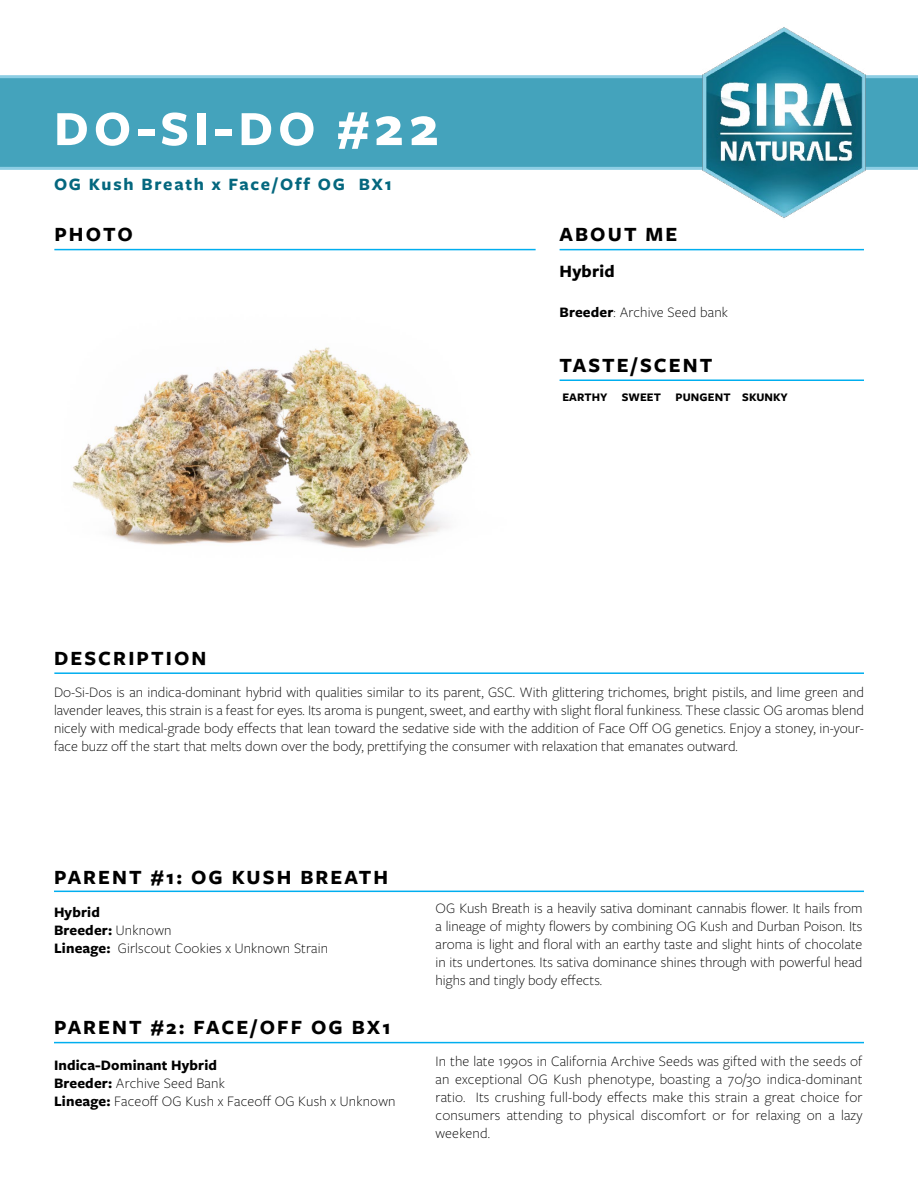
<style>
.page{position:relative;width:918px;height:1188px;background:#fff}
.page>*{position:absolute;margin:0;border:0;box-sizing:border-box;transform-origin:0 0}
.t1{font:700 51px "Freight Sans Pro";color:#fff}
.t2{font:700 21px "Freight Sans Pro";letter-spacing:.1em;color:#000}
.t3{font:700 18px "Freight Sans Pro";letter-spacing:.1em;color:#04677e}
.t4{font:700 18px "Freight Sans Pro";letter-spacing:.01em;color:#000}
.t5{font:300 15px/18px "Freight Sans Pro";letter-spacing:.01em;color:#000;text-align:justify}
.t6{font:700 12px "Freight Sans Pro";letter-spacing:.01em;color:#000}
.s1{font-size:58.5px}
.s2{font-weight:700}
</style>
<div class="page">
<hr style="left:54px;top:249px;width:482px;height:1px;background:#00aeef">
<hr style="left:560px;top:249px;width:304px;height:1px;background:#00aeef">
<hr style="left:54px;top:672px;width:810px;height:2px;background:#00aeef">
<hr style="left:560px;top:380px;width:304px;height:1px;background:#00aeef">
<hr style="left:54px;top:891px;width:810px;height:1px;background:#00aeef">
<hr style="left:54px;top:1042px;width:810px;height:1px;background:#00aeef">
<svg style="left:0;top:75px;width:918px;height:95px;background:#49a6be"></svg>
<img style="left:680px;top:27px;width:208px;height:191px">
<img style="left:72px;top:347px;width:399px;height:201px">
<h1 class="t1" style="left:54px;top:93px;width:386px">DO-SI-DO #<span class="s1">22</span></h1>
<p class="t3" style="left:54px;top:172px;width:339px">OG Kush Breath x Face/Off OG BX1</p>
<h2 class="t2" style="left:54px;top:220px;width:80px">PHOTO</h2>
<h2 class="t2" style="left:560px;top:220px;width:119px">ABOUT ME</h2>
<p class="t4" style="left:560px;top:259px;width:57px">Hybrid</p>
<p class="t5" style="left:560px;top:302px;width:170px"><span class="s2">Breeder</span>: Archive Seed bank</p>
<h2 class="t2" style="left:560px;top:351px;width:154px">TASTE/SCENT</h2>
<p class="t6" style="left:562px;top:389px;width:227px">EARTHY SWEET PUNGENT SKUNKY</p>
<h2 class="t2" style="left:54px;top:643px;width:154px">DESCRIPTION</h2>
<p class="t5" style="left:54px;top:683px;width:811px">Do-Si-Dos is an indica-dominant hybrid with qualities similar to its parent, GSC. With glittering trichomes, bright pistils, and lime green and lavender leaves, this strain is a feast for eyes. Its aroma is pungent, sweet, and earthy with slight floral funkiness. These classic OG aromas blend nicely with medical-grade body effects that lean toward the sedative side with the addition of Face Off OG genetics. Enjoy a stoney, in-your&shy;face buzz off the start that melts down over the body, prettifying the consumer with relaxation that emanates outward.</p>
<h2 class="t2" style="left:54px;top:863px;width:336px">PARENT #1: OG KUSH BREATH</h2>
<p class="t5" style="left:54px;top:902px;width:276px;text-align:left"><span class="s2">Hybrid<br>Breeder:</span> Unknown<br><span class="s2">Lineage:</span> Girlscout Cookies x Unknown Strain</p>
<h2 class="t2" style="left:54px;top:1013px;width:338px">PARENT #2: FACE/OFF OG BX1</h2>
<p class="t5" style="left:54px;top:1056px;width:343px;text-align:left"><span class="s2">Indica-Dominant Hybrid<br>Breeder:</span> Archive Seed Bank<br><span class="s2">Lineage:</span> Faceoff OG Kush x Faceoff OG Kush x Unknown</p>
<p class="t5" style="left:436px;top:899px;width:428px">OG Kush Breath is a heavily sativa dominant cannabis flower. It hails from a lineage of mighty flowers by combining OG Kush and Durban Poison. Its aroma is light and floral with an earthy taste and slight hints of chocolate in its undertones. Its sativa dominance shines through with powerful head highs and tingly body effects.</p>
<p class="t5" style="left:436px;top:1052px;width:428px">In the late 1990s in California Archive Seeds was gifted with the seeds of an exceptional OG Kush phenotype, boasting a 70/30 indica-dominant ratio. Its crushing full-body effects make this strain a great choice for consumers attending to physical discomfort or for relaxing on a lazy weekend.</p>
</div>
